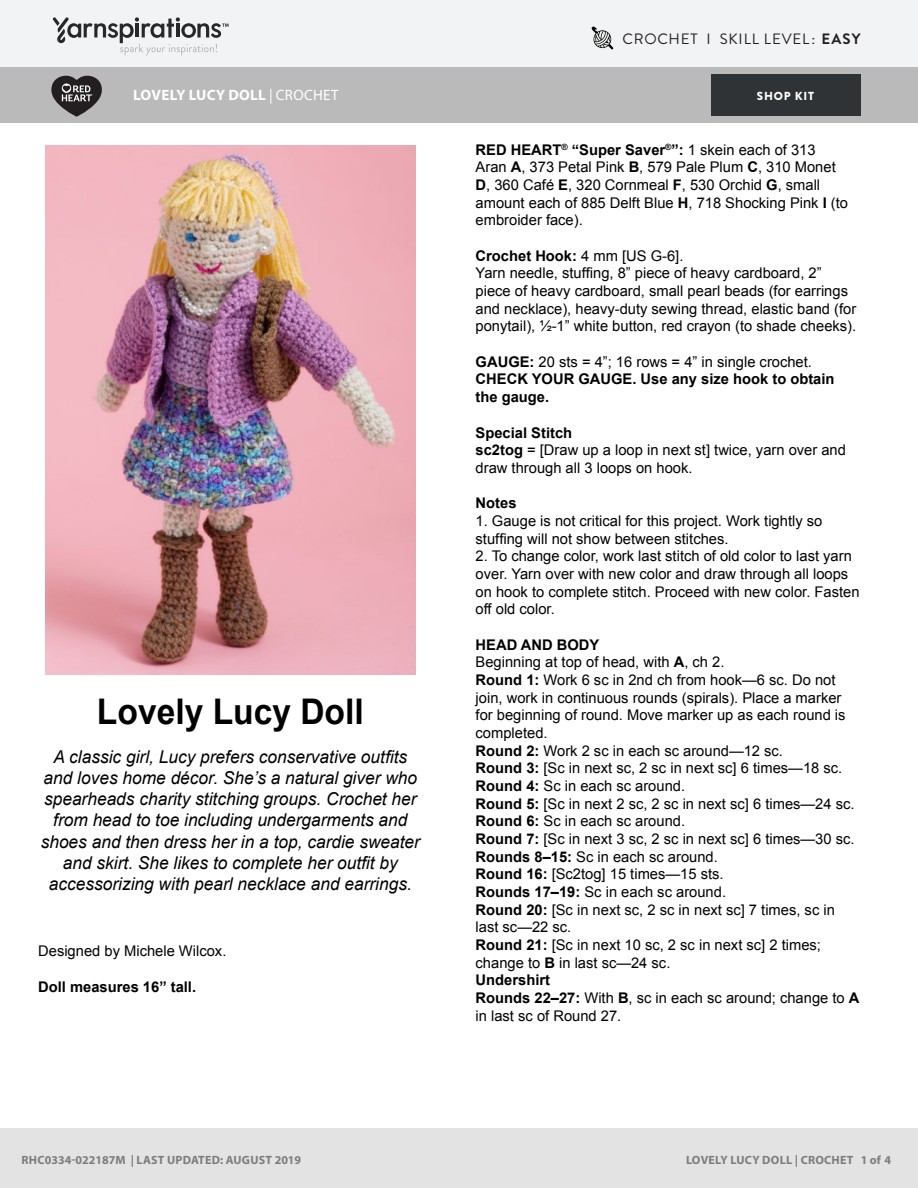
<style>
.page{position:relative;width:918px;height:1188px;background:#fff}
.page>*{position:absolute;margin:0;border:0;box-sizing:border-box;transform-origin:0 0}
.t1{font:700 35.4px "Arial";color:#000;scale:.95 1}
.t2{font:italic 17.7px/21.1px "Arial";color:#000;text-align:center}
.Skill_Level{font:15px "Brandon Grotesque";letter-spacing:.05em;color:#231f20}
.Pattern_Title{font:700 15px "Myriad Pro";letter-spacing:.02em;color:#fff}
.t3{font:14.7px/17.7px "Arial";color:#000}
.t4{font:700 14.7px/17.7px "Arial";color:#000}
.t5{font:700 12px "Myriad Pro";letter-spacing:.02em;color:#7d7d7d}
.t6{font:900 11.7px "Brandon Grotesque";letter-spacing:.065em;color:#fff}
.s1{font-weight:700}
.s2{font-weight:400}
</style>
<div class="page">
<div style="left:0;top:0;width:918px;height:68px;background:#f2f3f4"></div>
<div style="left:0;top:68px;width:918px;height:55px;background:#bbbaba"></div>
<svg style="left:53px;top:17px;width:176px;height:39px"></svg>
<div style="left:711px;top:74px;width:150px;height:42px;background:#2f3336"></div>
<svg style="left:51px;top:76px;width:51px;height:41px"></svg>
<div style="left:0;top:1128px;width:918px;height:60px;background:#e4e3e3"></div>
<img style="left:46px;top:146px;width:369px;height:529px">
<svg style="left:591px;top:26px;width:22px;height:24px"></svg>
<p class="Skill_Level" style="left:623px;top:29px;width:239px">CROCHET I SKILL LEVEL: <span class="s1">EASY</span></p>
<p class="Pattern_Title" style="left:133px;top:85px;width:207px">LOVELY LUCY DOLL <span class="s2">| CROCHET</span></p>
<p class="t6" style="left:757px;top:88px;width:59px">SHOP KIT</p>
<p class="t1" style="left:97px;top:692px;width:282px">Lovely Lucy Doll</p>
<p class="t2" style="left:41px;top:746px;width:381px">A classic girl, Lucy prefers conservative outfits and loves home décor. She’s a natural giver who spearheads charity stitching groups. Crochet her from head to toe including undergarments and shoes and then dress her in a top, cardie sweater and skirt. She likes to complete her outfit by accessorizing with pearl necklace and earrings.</p>
<p class="t3" style="left:38px;top:942px;width:190px">Designed by Michele Wilcox.</p>
<p class="t4" style="left:38px;top:978px;width:159px">Doll measures 16” tall.</p>
<p class="t3" style="left:476px;top:141px;width:374px"><span class="s1">RED HEART</span><sup>®</sup> <span class="s1">“Super Saver</span><sup>®</sup><span class="s1">”:</span> 1 skein each of 313<br>Aran <span class="s1">A</span>, 373 Petal Pink <span class="s1">B</span>, 579 Pale Plum <span class="s1">C</span>, 310 Monet <span class="s1">D</span>, 360 Café <span class="s1">E</span>, 320 Cornmeal <span class="s1">F</span>, 530 Orchid <span class="s1">G</span>, small amount each of 885 Delft Blue <span class="s1">H</span>, 718 Shocking Pink <span class="s1">I</span> (to embroider face).</p>
<p class="t3" style="left:476px;top:247px;width:382px"><span class="s1">Crochet Hook:</span> 4 mm [US G-6].<br>Yarn needle, stuffing, 8” piece of heavy cardboard, 2” piece of heavy cardboard, small pearl beads (for earrings and necklace), heavy-duty sewing thread, elastic band (for ponytail), ½-1” white button, red crayon (to shade cheeks).</p>
<p class="t4" style="left:476px;top:353px;width:360px">GAUGE: <span class="s2">20 sts = 4”; 16 rows = 4” in single crochet.<br></span>CHECK YOUR GAUGE. Use any size hook to obtain the gauge.</p>
<p class="t3" style="left:476px;top:423px;width:372px"><span class="s1">Special Stitch<br>sc2tog</span> = [Draw up a loop in next st] twice, yarn over and draw through all 3 loops on hook.</p>
<p class="t4" style="left:476px;top:494px;width:42px">Notes</p>
<p class="t3" style="left:476px;top:512px;width:348px">1. Gauge is not critical for this project. Work tightly so stuffing will not show between stitches.</p>
<p class="t3" style="left:476px;top:547px;width:385px">2. To change color, work last stitch of old color to last yarn over. Yarn over with new color and draw through all loops on hook to complete stitch. Proceed with new color. Fasten off old color.</p>
<p class="t3" style="left:476px;top:636px;width:385px"><span class="s1">HEAD AND BODY<br></span>Beginning at top of head, with <span class="s1">A</span>, ch 2.<br><span class="s1">Round 1:</span> Work 6 sc in 2nd ch from hook—6 sc. Do not join, work in continuous rounds (spirals). Place a marker for beginning of round. Move marker up as each round is completed.<br><span class="s1">Round 2:</span> Work 2 sc in each sc around—12 sc.<br><span class="s1">Round 3:</span> [Sc in next sc, 2 sc in next sc] 6 times—18 sc.<br><span class="s1">Round 4:</span> Sc in each sc around.<br><span class="s1">Round 5:</span> [Sc in next 2 sc, 2 sc in next sc] 6 times—24 sc.<br><span class="s1">Round 6:</span> Sc in each sc around.<br><span class="s1">Round 7:</span> [Sc in next 3 sc, 2 sc in next sc] 6 times—30 sc.<br><span class="s1">Rounds 8–15:</span> Sc in each sc around.<br><span class="s1">Round 16:</span> [Sc2tog] 15 times—15 sts.<br><span class="s1">Rounds 17–19:</span> Sc in each sc around.<br><span class="s1">Round 20:</span> [Sc in next sc, 2 sc in next sc] 7 times, sc in last sc—22 sc.<br><span class="s1">Round 21:</span> [Sc in next 10 sc, 2 sc in next sc] 2 times; change to <span class="s1">B</span> in last sc—24 sc.<br><span class="s1">Undershirt<br>Rounds 22–27:</span> With <span class="s1">B</span>, sc in each sc around; change to <span class="s1">A </span>in last sc of Round 27.</p>
<p class="t5" style="left:22px;top:1152px;width:281px">RHC0334-022187M | LAST UPDATED: AUGUST 2019</p>
<p class="t5" style="left:686px;top:1152px;width:207px">LOVELY LUCY DOLL | CROCHET 1 of 4</p>
</div>
